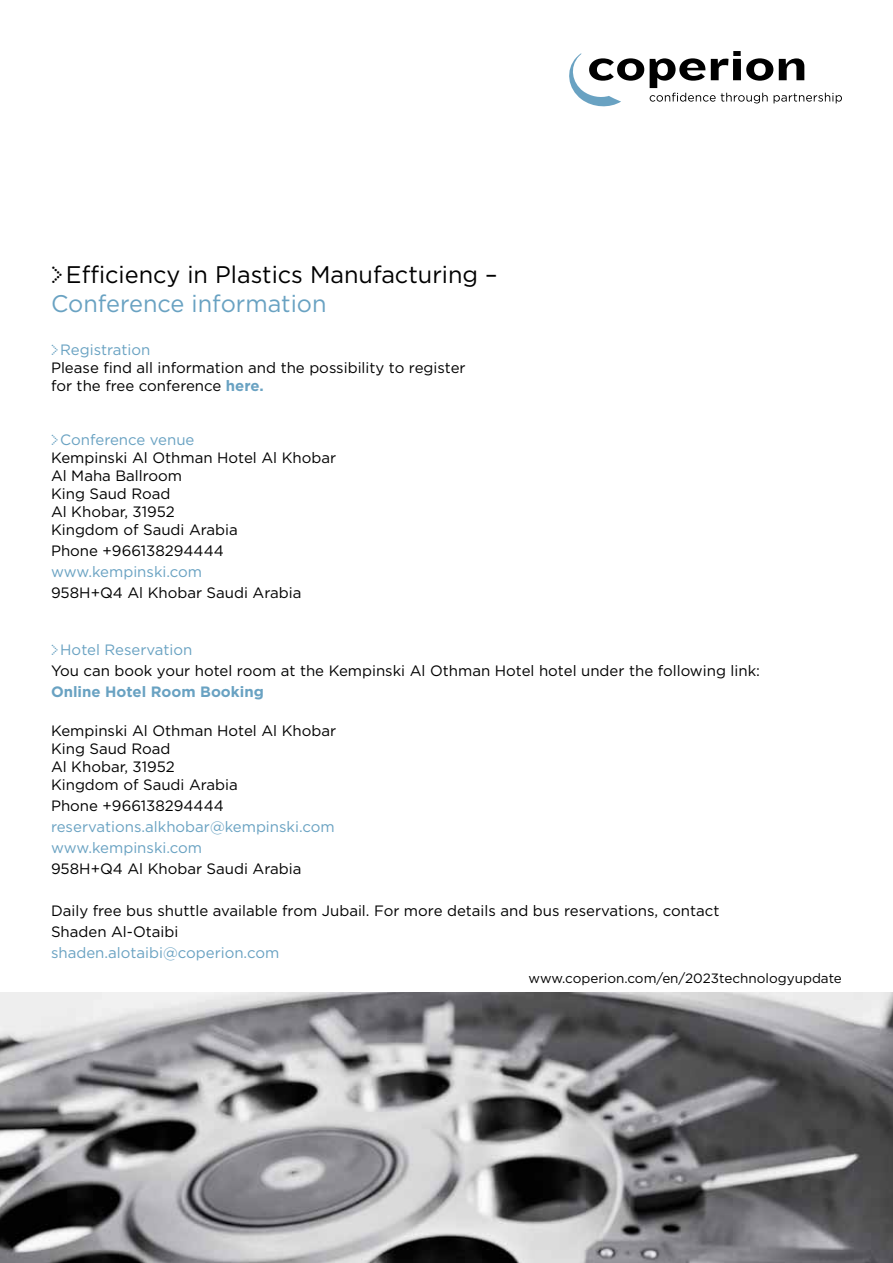
<style>
.page{position:relative;width:893px;height:1263px;background:#fff}
.page>*{position:absolute;margin:0;border:0;box-sizing:border-box;transform-origin:0 0}
.t1{font:24px/28.8px "Gotham";color:#000}
.t2{font:15px/18px "Gotham";color:#000}
.t3{font:15px/21px "Gotham";color:#69a2c2}
.t4{font:700 15px "Gotham";color:#69a2c2}
.t5{font:13.5px "Gotham";color:#000}
.s1{font-family:"Dot Matrix One OT"}
.s2{color:#69a2c2}
.s3{font-family:"Dot Matrix One OT";color:#69a2c2}
.s4{font-weight:700;color:#69a2c2}
</style>
<div class="page">
<svg style="left:569px;top:53px;width:75px;height:53px"></svg>
<svg style="left:650px;top:51px;width:192px;height:52px"></svg>
<img style="left:0;top:993px;width:893px;height:270px">
<h1 class="t1" style="left:51px;top:260px;width:448px"><span class="s1">&gt;</span> Efficiency in Plastics Manufacturing –<br><span class="s2">Conference information</span></h1>
<p class="t2" style="left:51px;top:340px;width:416px"><span class="s3">&gt;</span><span class="s2">Registration<br></span>Please find all information and the possibility to register for the free conference <span class="s4">here.</span></p>
<p class="t2" style="left:51px;top:430px;width:287px"><span class="s3">&gt;</span><span class="s2">Conference venue<br></span>Kempinski Al Othman Hotel Al Khobar<br>Al Maha Ballroom<br>King Saud Road<br>Al Khobar, 31952<br>Kingdom of Saudi Arabia</p>
<p class="t2" style="left:51px;top:541px;width:174px">Phone +966138294444</p>
<p class="t3" style="left:51px;top:561px;width:153px">www.kempinski.com</p>
<p class="t2" style="left:51px;top:583px;width:252px">958H+Q4 Al Khobar Saudi Arabia</p>
<p class="t2" style="left:51px;top:639px;width:710px;line-height:21px"><span class="s3">&gt;</span><span class="s2">Hotel Reservation<br></span>You can book your hotel room at the Kempinski Al Othman Hotel hotel under the following link:</p>
<p class="t4" style="left:51px;top:682px;width:214px">Online Hotel Room Booking</p>
<p class="t2" style="left:51px;top:721px;width:287px">Kempinski Al Othman Hotel Al Khobar<br>King Saud Road<br>Al Khobar, 31952<br>Kingdom of Saudi Arabia</p>
<p class="t2" style="left:51px;top:796px;width:174px">Phone +966138294444</p>
<p class="t3" style="left:51px;top:816px;width:285px">reservations.alkhobar@kempinski.com www.kempinski.com</p>
<p class="t2" style="left:51px;top:859px;width:252px">958H+Q4 Al Khobar Saudi Arabia</p>
<p class="t2" style="left:51px;top:900px;width:670px;line-height:21px">Daily free bus shuttle available from Jubail. For more details and bus reservations, contact<br>Shaden Al-Otaibi</p>
<p class="t3" style="left:51px;top:942px;width:230px">shaden.alotaibi@coperion.com</p>
<p class="t5" style="left:528px;top:969px;width:315px">www.coperion.com/en/2023technologyupdate</p>
</div>
